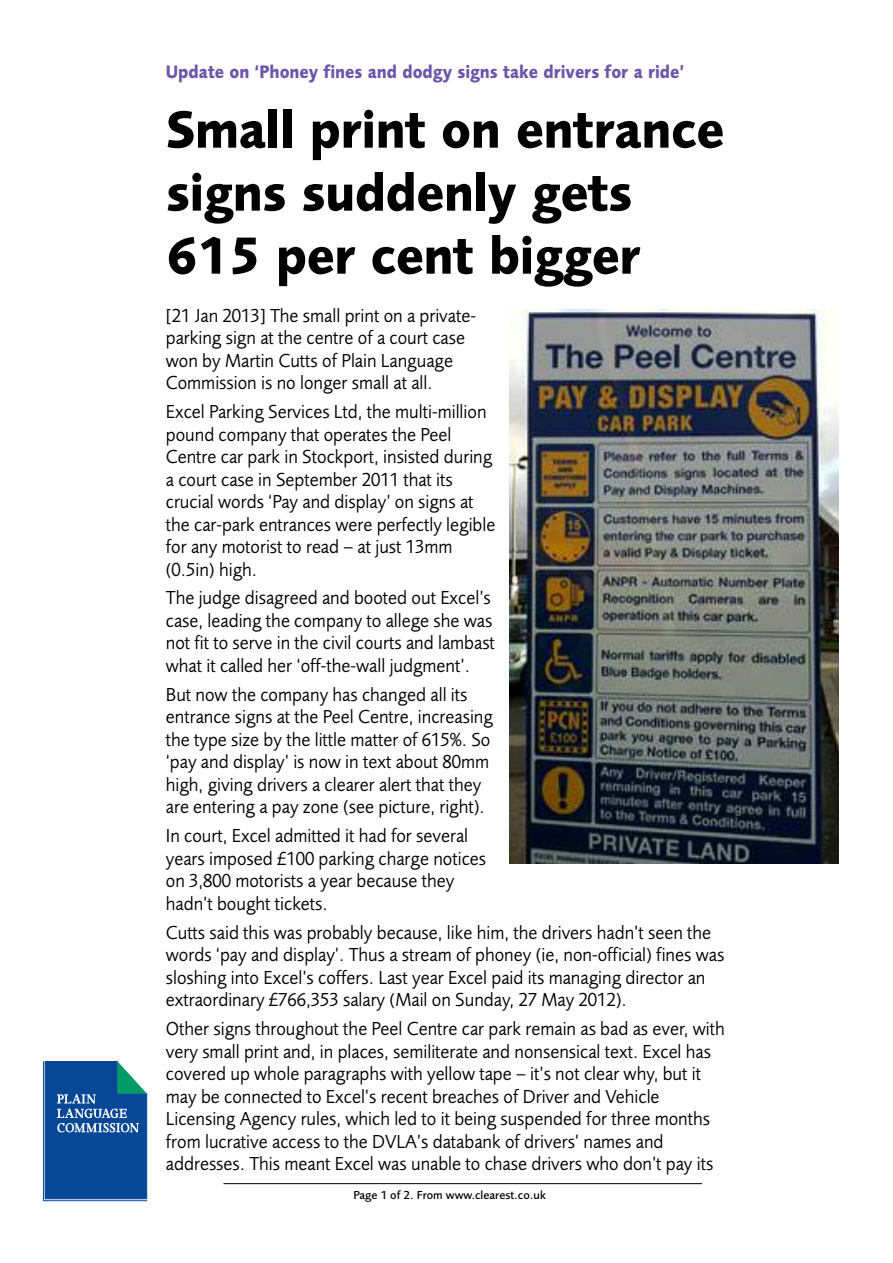
<style>
.page{position:relative;width:893px;height:1263px;background:#fff}
.page>*{position:absolute;margin:0;border:0;box-sizing:border-box;transform-origin:0 0}
.t1{font:700 54px/63px "Foundry Sans";letter-spacing:-.01em;color:#000;scale:.95 1}
.t2{font:19.5px/22.5px "Foundry Sans";color:#000;scale:.95 1}
.t3{font:700 18.75px "Foundry Sans";color:#6b56ab;scale:.9 1}
.t4{font:500 12px "Foundry Sans";color:#000}
</style>
<div class="page">
<hr style="left:224px;top:1183px;width:478px;height:1px;background:#000">
<svg style="left:42px;top:1061px;width:106px;height:141px"></svg>
<svg style="left:45px;top:1061px;width:102px;height:138px;background:#1b5a9d"></svg>
<hr style="left:43px;top:1061px;width:1px;height:140px;background:#074896">
<hr style="left:43px;top:1200px;width:104px;height:1px;background:#074896">
<img style="left:510px;top:310px;width:329px;height:553px">
<p class="t3" style="left:166px;top:65px;width:578px">Update on ‘Phoney fines and dodgy signs take drivers for a ride’</p>
<h1 class="t1" style="left:166px;top:103px;width:589px">Small print on entrance signs suddenly gets<br>615 per cent bigger</h1>
<p class="t2" style="left:166px;top:306px;width:328px">[21 Jan 2013] The small print on a private&shy;parking sign at the centre of a court case won by Martin Cutts of Plain Language Commission is no longer small at all.</p>
<p class="t2" style="left:166px;top:402px;width:348px">Excel Parking Services Ltd, the multi-million pound company that operates the Peel Centre car park in Stockport, insisted during a court case in September 2011 that its crucial words ‘Pay and display’ on signs at the car-park entrances were perfectly legible for any motorist to read – at just 13mm (0.5in) high.</p>
<p class="t2" style="left:166px;top:588px;width:348px">The judge disagreed and booted out Excel’s case, leading the company to allege she was not fit to serve in the civil courts and lambast what it called her ‘off-the-wall judgment’.</p>
<p class="t2" style="left:166px;top:685px;width:346px">But now the company has changed all its entrance signs at the Peel Centre, increasing the type size by the little matter of 615%. So ‘pay and display’ is now in text about 80mm high, giving drivers a clearer alert that they are entering a pay zone (see picture, right).</p>
<p class="t2" style="left:166px;top:826px;width:339px">In court, Excel admitted it had for several years imposed £100 parking charge notices on 3,800 motorists a year because they hadn’t bought tickets.</p>
<p class="t2" style="left:166px;top:923px;width:589px">Cutts said this was probably because, like him, the drivers hadn’t seen the words ‘pay and display’. Thus a stream of phoney (ie, non-official) fines was sloshing into Excel’s coffers. Last year Excel paid its managing director an extraordinary £766,353 salary (Mail on Sunday, 27 May 2012).</p>
<p class="t2" style="left:166px;top:1019px;width:590px">Other signs throughout the Peel Centre car park remain as bad as ever, with very small print and, in places, semiliterate and nonsensical text. Excel has covered up whole paragraphs with yellow tape – it’s not clear why, but it may be connected to Excel’s recent breaches of Driver and Vehicle Licensing Agency rules, which led to it being suspended for three months from lucrative access to the DVLA’s databank of drivers’ names and addresses. This meant Excel was unable to chase drivers who don’t pay its</p>
<p class="t4" style="left:354px;top:1190px;width:194px">Page 1 of 2. From www.clearest.co.uk</p>
</div>
